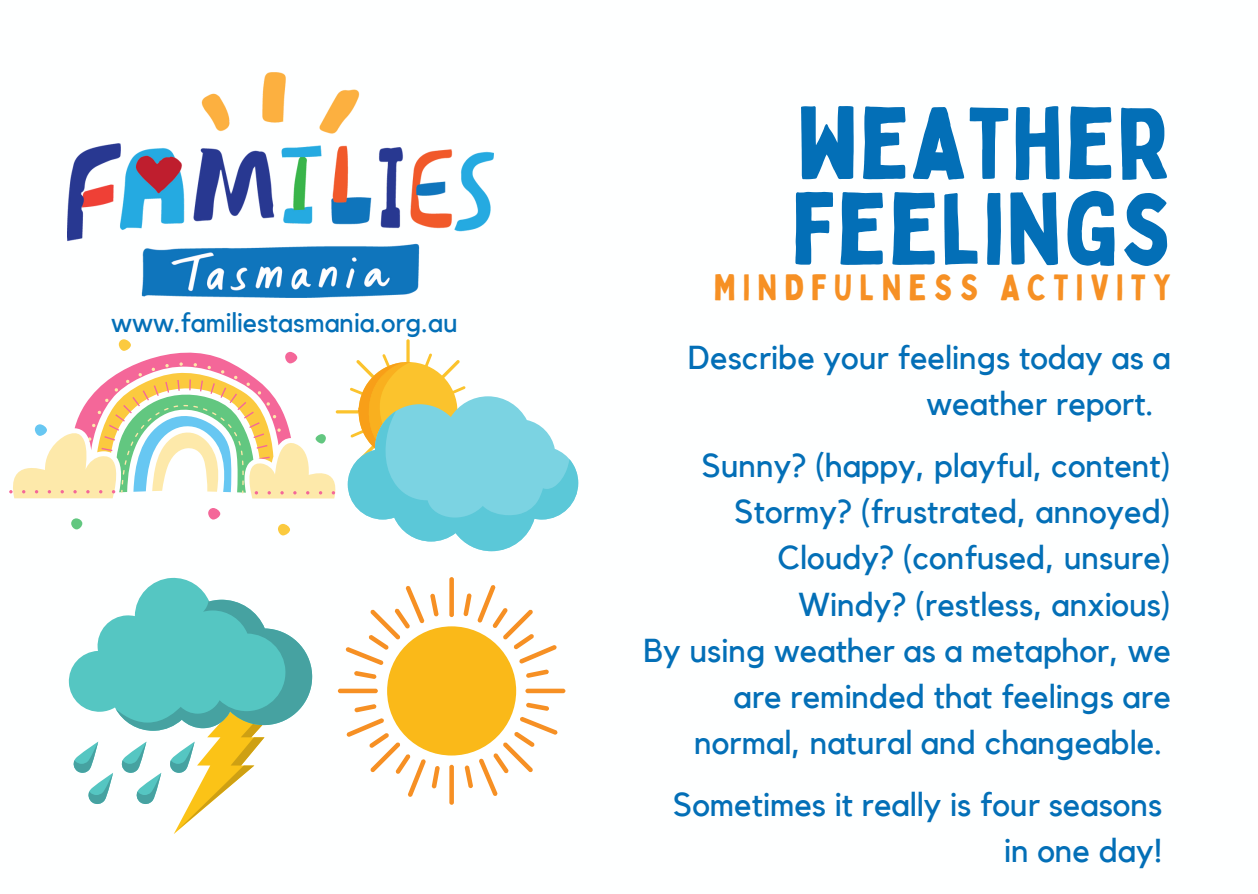
<style>
.page{position:relative;width:1258px;height:894px;background:#fff}
.page>*{position:absolute;margin:0;border:0;box-sizing:border-box;transform-origin:0 0}
.t1{font:99.3px/85.5px "Bobby Jones";letter-spacing:.015em;color:#036fb7}
.t2{font:36px "Bobby Jones";letter-spacing:.2em;color:#f69024}
.t3{font:33px/46.2px "Kollektif";color:#036fb7}
.t4{font:27px "Kollektif";color:#036fb7}
</style>
<div class="page">
<img style="left:68px;top:72px;width:426px;height:225px">
<hr style="left:336px;top:410px;width:144px;height:3px;background:#fbc32d;border-radius:2px">
<svg style="left:406px;top:339px;width:4px;height:145px"></svg>
<svg style="left:348px;top:353px;width:230px;height:198px"></svg>
<svg style="left:68px;top:577px;width:245px;height:256px"></svg>
<div style="left:387px;top:626px;width:129px;height:129px;background:#fab919;border-radius:50%"></div>
<div style="left:449px;top:577px;width:5px;height:40px;background:#f69024;border-radius:2px"></div>
<div style="left:449px;top:764px;width:5px;height:40px;background:#f69024;border-radius:2px"></div>
<div style="left:525px;top:688px;width:40px;height:5px;background:#f69024;border-radius:2px"></div>
<div style="left:338px;top:688px;width:40px;height:5px;background:#f69024;border-radius:2px"></div>
<svg style="left:430px;top:593px;width:9px;height:23px"></svg>
<svg style="left:465px;top:765px;width:8px;height:22px"></svg>
<svg style="left:526px;top:669px;width:23px;height:8px"></svg>
<svg style="left:346px;top:703px;width:80px;height:93px"></svg>
<svg style="left:479px;top:716px;width:79px;height:79px"></svg>
<svg style="left:345px;top:586px;width:79px;height:78px"></svg>
<svg style="left:526px;top:702px;width:23px;height:8px"></svg>
<svg style="left:354px;top:671px;width:22px;height:7px"></svg>
<svg style="left:432px;top:766px;width:8px;height:22px"></svg>
<svg style="left:463px;top:585px;width:94px;height:78px"></svg>
<svg style="left:71px;top:339px;width:219px;height:196px"></svg>
<svg style="left:9px;top:351px;width:326px;height:168px"></svg>
<p class="t4" style="left:111px;top:310px;width:348px">www.familiestasmania.org.au</p>
<p class="t1" style="left:791px;top:98px;width:381px">WEATHER<br>FEELINGS</p>
<p class="t2" style="left:714px;top:265px;width:459px">MINDFULNESS ACTIVITY</p>
<p class="t3" style="left:926px;top:335px;width:246px;text-indent:-239px">Describe your feelings today as a weather report.</p>
<p class="t3" style="left:702px;top:444px;width:471px">Sunny? (happy, playful, content)</p>
<p class="t3" style="left:734px;top:490px;width:438px">Stormy? (frustrated, annoyed)</p>
<p class="t3" style="left:777px;top:536px;width:395px">Cloudy? (confused, unsure)</p>
<p class="t3" style="left:798px;top:582px;width:374px">Windy? (restless, anxious)</p>
<p class="t3" style="left:643px;top:628px;width:529px;text-align:right">By using weather as a metaphor, we are reminded that feelings are normal, natural and changeable.</p>
<p class="t3" style="left:673px;top:782px;width:490px">Sometimes it really is four seasons</p>
<p class="t3" style="left:1004px;top:828px;width:160px">in one day!</p>
</div>
